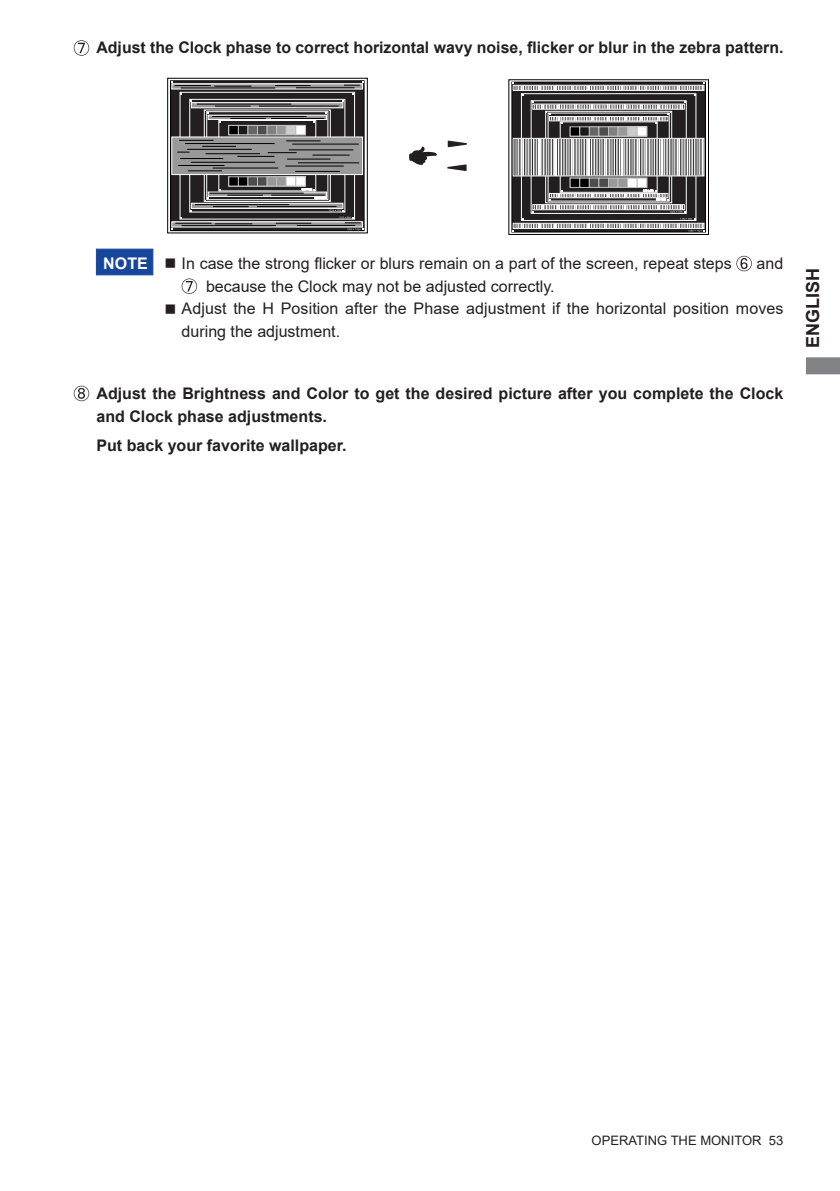
<style>
.page{position:relative;width:840px;height:1191px;background:#fff}
.page>*{position:absolute;margin:0;border:0;box-sizing:border-box;transform-origin:0 0}
.t1{font:700 18px "Arial";color:#231f20}
.t2{font:700 16px/22.6px "Arial";color:#231f20}
.t3{font:16px/22.6px "Arial";color:#231f20}
.t4{font:13px "Arial";color:#231f20}
.s1{font-weight:700;color:#fff}
</style>
<div class="page">
<svg style="left:806px;top:357px;width:33px;height:17px"></svg>
<svg style="left:512px;top:82px;width:192px;height:150px"></svg>
<svg style="left:167px;top:78px;width:200px;height:155px"></svg>
<hr style="left:287px;top:159px;width:43px;height:1px;background:#000">
<hr style="left:298px;top:162px;width:61px;height:1px;background:#000">
<hr style="left:285px;top:166px;width:58px;height:1px;background:#000">
<hr style="left:295px;top:171px;width:44px;height:1px;background:#000">
<hr style="left:197px;top:104px;width:94px;height:1px;background:#000">
<hr style="left:215px;top:106px;width:35px;height:1px;background:#000">
<hr style="left:259px;top:106px;width:79px;height:1px;background:#000">
<hr style="left:212px;top:116px;width:94px;height:1px;background:#000">
<hr style="left:230px;top:118px;width:35px;height:1px;background:#000">
<hr style="left:271px;top:118px;width:53px;height:1px;background:#000">
<hr style="left:209px;top:193px;width:94px;height:1px;background:#000">
<hr style="left:227px;top:195px;width:36px;height:1px;background:#000">
<hr style="left:271px;top:195px;width:53px;height:1px;background:#000">
<hr style="left:195px;top:204px;width:94px;height:1px;background:#000">
<hr style="left:213px;top:206px;width:35px;height:1px;background:#000">
<hr style="left:257px;top:206px;width:79px;height:1px;background:#000">
<svg style="left:74px;top:386px;width:15px;height:15px"></svg>
<svg style="left:74px;top:40px;width:15px;height:16px"></svg>
<div style="left:96px;top:249px;width:57px;height:26px;background:#18469d;border:1px solid #18469d"></div>
<svg style="left:736px;top:256px;width:15px;height:15px"></svg>
<svg style="left:181px;top:278px;width:16px;height:16px"></svg>
<svg style="left:409px;top:146px;width:28px;height:19px"></svg>
<svg style="left:447px;top:141px;width:20px;height:6px"></svg>
<svg style="left:447px;top:164px;width:19px;height:7px"></svg>
<p class="t2" style="left:96px;top:37px;width:688px">Adjust the Clock phase to correct horizontal wavy noise, flicker or blur in the zebra pattern.</p>
<p class="t3" style="left:103px;top:252px;width:629px"><span class="s1">NOTE</span> ■ In case the strong flicker or blurs remain on a part of the screen, repeat steps</p>
<p class="t3" style="left:756px;top:252px;width:28px">and</p>
<p class="t3" style="left:206px;top:275px;width:350px">because the Clock may not be adjusted correctly.</p>
<p class="t3" style="left:181px;top:297px;width:603px;text-indent:-17px">■ Adjust the H Position after the Phase adjustment if the horizontal position moves during the adjustment.</p>
<p class="t2" style="left:96px;top:383px;width:688px">Adjust the Brightness and Color to get the desired picture after you complete the Clock and Clock phase adjustments.</p>
<p class="t2" style="left:96px;top:434px;width:251px">Put back your favorite wallpaper.</p>
<p class="t1" style="left:799px;top:348px;width:82px;rotate:-90deg">ENGLISH</p>
<p class="t4" style="left:591px;top:1131px;width:193px">OPERATING THE MONITOR 53</p>
</div>
